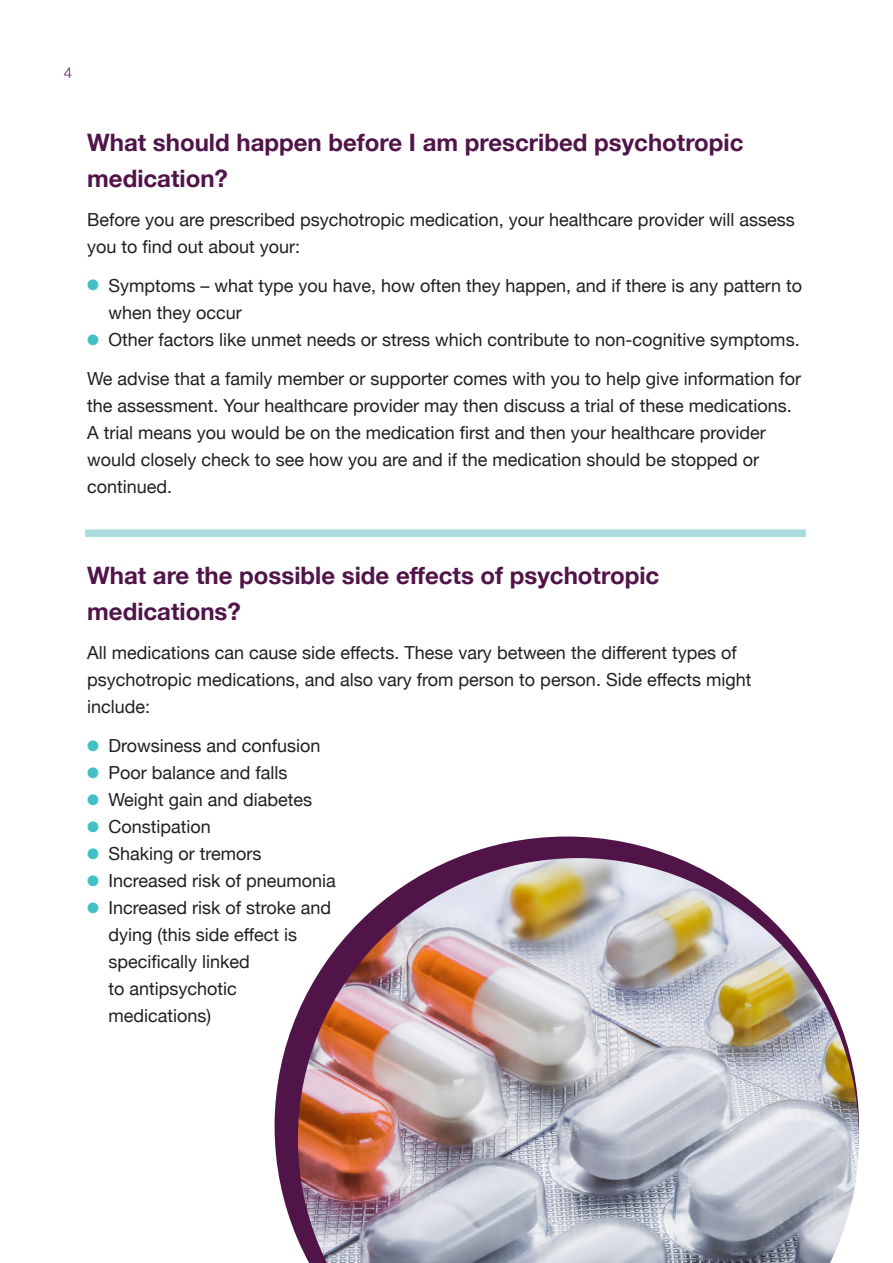
<style>
.page{position:relative;width:893px;height:1263px;background:#fff}
.page>*{position:absolute;margin:0;border:0;box-sizing:border-box;transform-origin:0 0}
.t1{font:700 24px/36px "Helvetica Neue";color:#511449}
.t2{font:18px/27px "Helvetica Neue";color:#231f20}
.t3{font:300 15px "Helvetica Neue";color:#511449}
.s1{color:#41c1c6}
</style>
<div class="page">
<div style="left:85px;top:529px;width:721px;height:8px;background:#a8dcdf"></div>
<svg style="left:275px;top:836px;width:402px;height:404px"></svg>
<img style="left:298px;top:858px;width:561px;height:405px">
<p class="t3" style="left:64px;top:64px;width:10px">4</p>
<h1 class="t1" style="left:87px;top:125px;width:658px">What should happen before I am prescribed psychotropic medication?</h1>
<p class="t2" style="left:87px;top:207px;width:709px">Before you are prescribed psychotropic medication, your healthcare provider will assess you to find out about your:</p>
<p class="t2" style="left:108px;top:273px;width:695px;text-indent:-21px"><span class="s1">●</span> Symptoms – what type you have, how often they happen, and if there is any pattern to when they occur</p>
<p class="t2" style="left:87px;top:321px;width:715px;line-height:39px"><span class="s1">●</span> Other factors like unmet needs or stress which contribute to non-cognitive symptoms.<br>We advise that a family member or supporter comes with you to help give information for</p>
<p class="t2" style="left:87px;top:393px;width:706px">the assessment. Your healthcare provider may then discuss a trial of these medications.<br>A trial means you would be on the medication first and then your healthcare provider would closely check to see how you are and if the medication should be stopped or continued.</p>
<h1 class="t1" style="left:87px;top:558px;width:574px">What are the possible side effects of psychotropic medications?</h1>
<p class="t2" style="left:87px;top:640px;width:666px">All medications can cause side effects. These vary between the different types of psychotropic medications, and also vary from person to person. Side effects might include:</p>
<p class="t2" style="left:87px;top:733px;width:235px"><span class="s1">●</span> Drowsiness and confusion</p>
<p class="t2" style="left:87px;top:760px;width:202px"><span class="s1">●</span> Poor balance and falls</p>
<p class="t2" style="left:87px;top:787px;width:226px"><span class="s1">●</span> Weight gain and diabetes</p>
<p class="t2" style="left:87px;top:814px;width:125px"><span class="s1">●</span> Constipation</p>
<p class="t2" style="left:87px;top:841px;width:176px"><span class="s1">●</span> Shaking or tremors</p>
<p class="t2" style="left:87px;top:868px;width:250px"><span class="s1">●</span> Increased risk of pneumonia</p>
<p class="t2" style="left:108px;top:895px;width:224px;text-indent:-21px"><span class="s1">●</span> Increased risk of stroke and dying (this side effect is specifically linked<br>to antipsychotic medications)</p>
</div>
